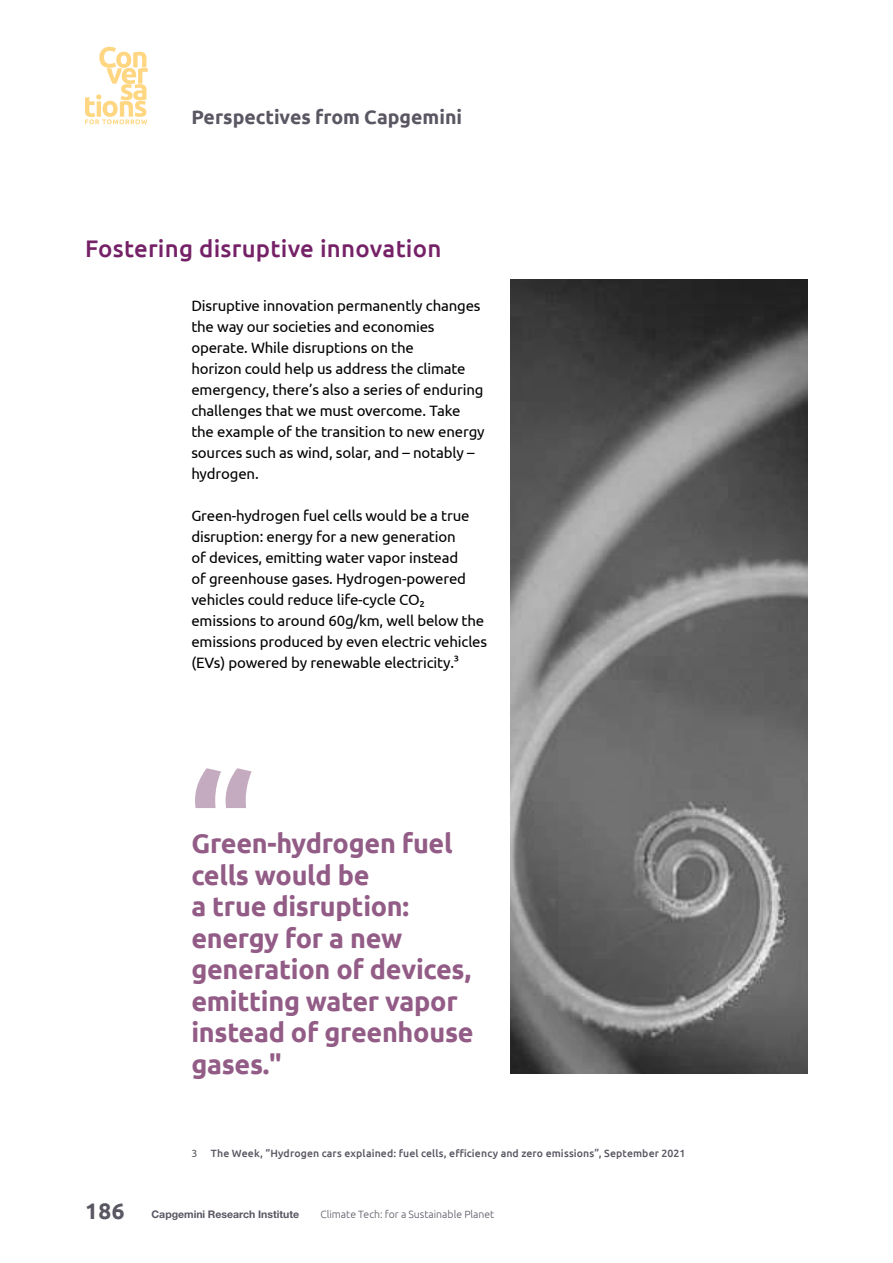
<style>
.page{position:relative;width:893px;height:1263px;background:#fff}
.page>*{position:absolute;margin:0;border:0;box-sizing:border-box;transform-origin:0 0}
.t1{font:700 27px/31.5px "Ubuntu";letter-spacing:-.01em;color:#925c86}
.t2{font:500 24px "Ubuntu";letter-spacing:.01em;color:#752167}
.t3{font:700 19.5px "Ubuntu";color:#5a5662}
.t4{font:15px/21px "Ubuntu";letter-spacing:-.01em;color:#000}
.t5{font:500 10.5px "Ubuntu";letter-spacing:.01em;color:#5a5662}
.t6{font:300 10.5px "Ubuntu";color:#5a5662}
.t7{font:700 10.5px "Helvetica Neue LT Std";color:#5a5662}
.t8{font:10.5px "Ubuntu";color:#5a5662}
.s1{font-family:"Ubuntu";font-size:22.5px}
</style>
<div class="page">
<svg style="left:85px;top:47px;width:63px;height:77px"></svg>
<svg style="left:195px;top:768px;width:57px;height:40px"></svg>
<img style="left:510px;top:280px;width:298px;height:794px">
<h3 class="t3" style="left:191px;top:106px;width:272px">Perspectives from Capgemini</h3>
<h2 class="t2" style="left:85px;top:233px;width:358px">Fostering disruptive innovation</h2>
<p class="t4" style="left:191px;top:295px;width:295px">Disruptive innovation permanently changes the way our societies and economies operate. While disruptions on the<br>horizon could help us address the climate emergency, there’s also a series of enduring challenges that we must overcome. Take the example of the transition to new energy sources such as wind, solar, and – notably – hydrogen.</p>
<p class="t4" style="left:191px;top:505px;width:297px">Green-hydrogen fuel cells would be a true disruption: energy for a new generation<br>of devices, emitting water vapor instead<br>of greenhouse gases. Hydrogen-powered vehicles could reduce life-cycle CO2 emissions to around 60g/km, well below the emissions produced by even electric vehicles (EVs) powered by renewable electricity.3</p>
<h1 class="t1" style="left:191px;top:827px;width:284px">Green-hydrogen fuel cells would be<br>a true disruption: energy for a new generation of devices, emitting water vapor instead of greenhouse gases."</h1>
<p class="t8" style="left:191px;top:1146px;width:7px">3</p>
<p class="t5" style="left:211px;top:1146px;width:476px">The Week, “Hydrogen cars explained: fuel cells, efficiency and zero emissions”, September 2021</p>
<p class="t7" style="left:85px;top:1207px;width:216px"><span class="s1">186</span> Capgemini Research Institute</p>
<p class="t6" style="left:320px;top:1208px;width:176px">Climate Tech: for a Sustainable Planet</p>
</div>
